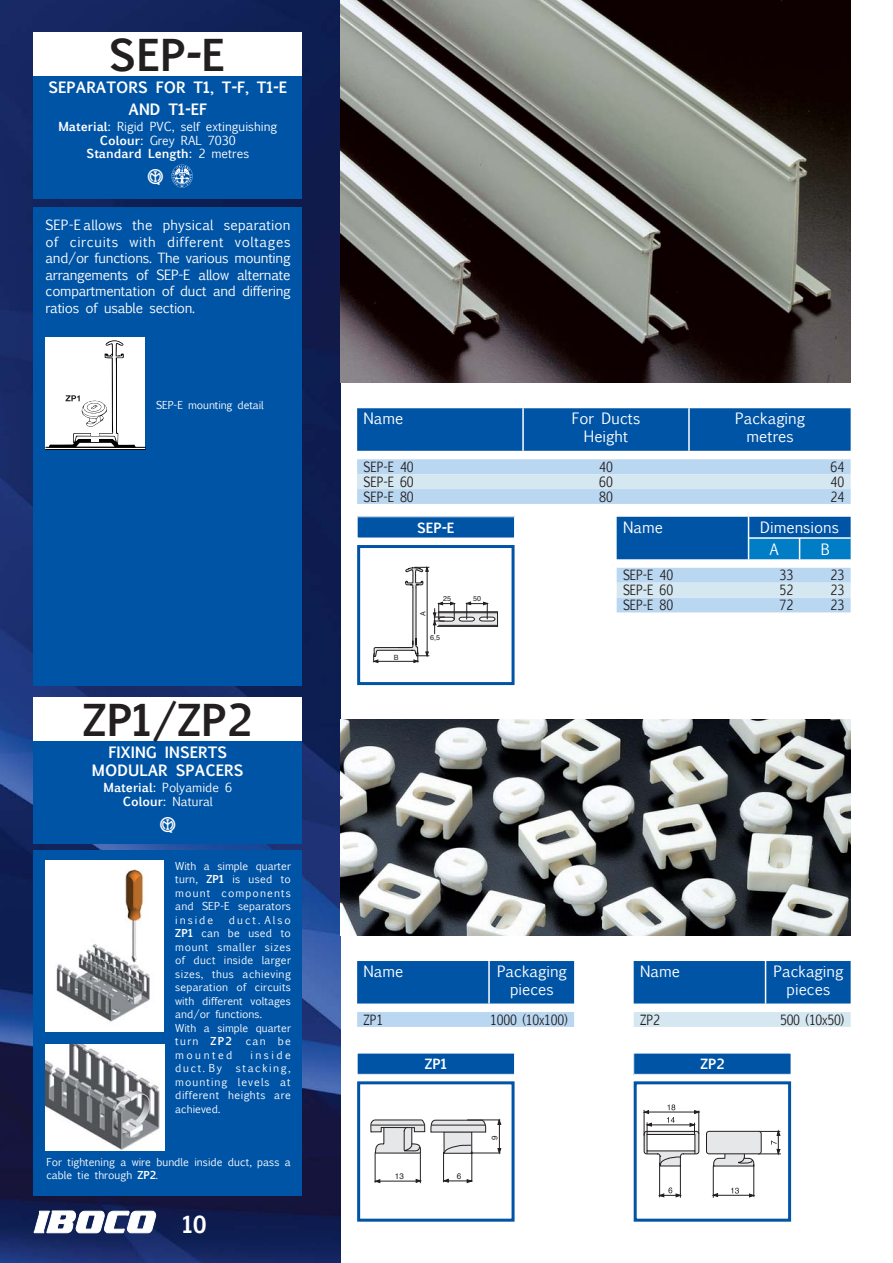
<style>
.page{position:relative;width:893px;height:1263px;background:#fff}
.page>*{position:absolute;margin:0;border:0;box-sizing:border-box;transform-origin:0 0}
.t1{font:700 42px "Euphemia UCAS";color:#231f20}
.t2{font:700 22.5px "Euphemia UCAS";color:#fff}
.t3{font:21px "Technical LH Pi Two";color:#fff}
.t4{font:15px/18px "Euphemia UCAS";color:#fff;text-align:center}
.t5{font:700 15px/21.6px "Euphemia UCAS";color:#fff;text-align:center}
.t6{font:13.5px/16.5px "Euphemia UCAS";letter-spacing:-.02em;color:#fff;text-align:justify}
.t7{font:13.5px "Euphemia UCAS";color:#231f20;scale:.87 1}
.t8{font:13.5px "Euphemia UCAS";letter-spacing:-.02em;color:#231f20;scale:.87 1}
.t9{font:700 13.5px "Euphemia UCAS";color:#fff}
.t10{font:12px/13.5px "Euphemia UCAS";color:#fff;text-align:center}
.t11{font:10.5px/13.5px "Euphemia UCAS";letter-spacing:.02em;color:#fff;text-align:justify}
.t12{font:10.5px/13.5px "Euphemia UCAS";color:#fff}
.t13{font:10.5px "Euphemia UCAS";letter-spacing:-.01em;color:#fff}
.t14{font:10.5px "Euphemia UCAS";letter-spacing:.23em;color:#fff}
.t15{font:8.1px "Helvetica";color:#231f20}
.t16{font:7.2px "Helvetica";color:#231f20}
.s1{font-weight:700}
</style>
<div class="page">
<img style="left:0;top:0;width:340px;height:1263px">
<svg style="left:33px;top:1199px;width:123px;height:35px"></svg>
<img style="left:340px;top:0;width:510px;height:383px">
<div style="left:34px;top:33px;width:268px;height:166px;background:#0054a6"></div>
<div style="left:34px;top:33px;width:268px;height:43px;background:#fff"></div>
<div style="left:34px;top:207px;width:268px;height:478px;background:#0054a6"></div>
<div style="left:46px;top:338px;width:99px;height:111px;background:#fff"></div>
<svg style="left:49px;top:340px;width:96px;height:107px"></svg>
<hr style="left:46px;top:449px;width:99px;height:1px;background:#000">
<hr style="left:46px;top:447px;width:99px;height:1px;background:#000">
<div style="left:357px;top:408px;width:493px;height:43px;background:#0054a6"></div>
<svg style="left:357px;top:459px;width:493px;height:45px;background:#c3dcf0"></svg>
<hr style="left:522px;top:408px;width:2px;height:43px;background:#fff">
<hr style="left:688px;top:408px;width:1px;height:43px;background:#fff">
<div style="left:357px;top:517px;width:157px;height:21px;background:#0054a6"></div>
<svg style="left:373px;top:567px;width:125px;height:96px"></svg>
<div style="left:357px;top:545px;width:157px;height:140px;border:3px solid #0054a6"></div>
<svg style="left:616px;top:517px;width:234px;height:42px;background:#015dac"></svg>
<svg style="left:616px;top:568px;width:234px;height:44px;background:#c4dcf0"></svg>
<hr style="left:747px;top:539px;width:2px;height:20px;background:#fff">
<hr style="left:747px;top:517px;width:2px;height:20px;background:#fff">
<hr style="left:798px;top:539px;width:2px;height:20px;background:#fff">
<hr style="left:747px;top:537px;width:52px;height:2px;background:#fff">
<hr style="left:799px;top:537px;width:51px;height:2px;background:#fff">
<div style="left:34px;top:697px;width:268px;height:147px;background:#0054a6"></div>
<div style="left:34px;top:697px;width:268px;height:44px;background:#fff"></div>
<img style="left:340px;top:720px;width:510px;height:216px">
<img style="left:172px;top:165px;width:20px;height:23px">
<div style="left:34px;top:850px;width:268px;height:346px;background:#0054a6"></div>
<img style="left:46px;top:860px;width:117px;height:171px">
<img style="left:46px;top:1044px;width:118px;height:107px">
<div style="left:357px;top:1053px;width:157px;height:21px;background:#0054a6"></div>
<svg style="left:497px;top:1148px;width:4px;height:6px"></svg>
<svg style="left:497px;top:1119px;width:4px;height:6px"></svg>
<hr style="left:470px;top:1153px;width:30px;height:1px;background:#231f20">
<hr style="left:467px;top:1120px;width:33px;height:1px;background:#231f20">
<hr style="left:499px;top:1120px;width:1px;height:32px;background:#231f20">
<hr style="left:420px;top:1153px;width:1px;height:30px;background:#231f20">
<hr style="left:471px;top:1151px;width:1px;height:31px;background:#231f20">
<svg style="left:443px;top:1179px;width:29px;height:4px"></svg>
<svg style="left:416px;top:1179px;width:5px;height:4px"></svg>
<hr style="left:375px;top:1181px;width:44px;height:1px;background:#231f20">
<hr style="left:375px;top:1152px;width:1px;height:31px;background:#231f20">
<svg style="left:375px;top:1179px;width:5px;height:4px"></svg>
<svg style="left:370px;top:1119px;width:116px;height:35px"></svg>
<hr style="left:443px;top:1152px;width:1px;height:30px;background:#231f20">
<div style="left:357px;top:1081px;width:157px;height:141px;border:3px solid #0054a6"></div>
<div style="left:357px;top:1012px;width:217px;height:15px;background:#bad7f1"></div>
<div style="left:357px;top:961px;width:217px;height:43px;background:#0054a6"></div>
<div style="left:633px;top:1012px;width:217px;height:15px;background:#d5e7f0"></div>
<div style="left:633px;top:961px;width:217px;height:43px;background:#0054a6"></div>
<div style="left:633px;top:1053px;width:158px;height:21px;background:#0054a6"></div>
<hr style="left:680px;top:1165px;width:1px;height:33px;background:#231f20">
<hr style="left:659px;top:1163px;width:1px;height:34px;background:#231f20">
<svg style="left:658px;top:1188px;width:23px;height:9px"></svg>
<svg style="left:731px;top:1188px;width:8px;height:6px"></svg>
<hr style="left:713px;top:1166px;width:1px;height:32px;background:#231f20">
<hr style="left:753px;top:1164px;width:1px;height:33px;background:#231f20">
<hr style="left:713px;top:1195px;width:39px;height:1px;background:#231f20">
<svg style="left:712px;top:1193px;width:5px;height:4px"></svg>
<div style="left:706px;top:1131px;width:55px;height:23px;background:#e6e7e8;border:1px solid #231f20;border-radius:3px"></div>
<svg style="left:712px;top:1130px;width:68px;height:37px"></svg>
<svg style="left:643px;top:1104px;width:56px;height:63px"></svg>
<div style="left:633px;top:1081px;width:158px;height:141px;border:3px solid #0054a6"></div>
<h1 class="t1" style="left:109px;top:25px;width:118px">SEP-E</h1>
<h3 class="t5" style="left:48px;top:76px;width:240px">SEPARATORS FOR T1, T-F, T1-E<br>AND T1-EF</h3>
<p class="t10" style="left:58px;top:119px;width:220px"><span class="s1">Material:</span> Rigid PVC, self extinguishing<br><span class="s1">Colour:</span> Grey RAL 7030<br><span class="s1">Standard Length:</span> 2 metres</p>
<h3 class="t3" style="left:146px;top:166px;width:20px">-</h3>
<p class="t6" style="left:46px;top:216px;width:246px">SEP-E allows the physical separation of circuits with different voltages and/or functions. The various mounting arrangements of SEP-E allow alternate compartmentation of duct and differing ratios of usable section.</p>
<p class="t13" style="left:156px;top:397px;width:109px">SEP-E mounting detail</p>
<h1 class="t1" style="left:83px;top:690px;width:170px">ZP1/ZP2</h1>
<h3 class="t5" style="left:92px;top:742px;width:153px;line-height:18px">FIXING INSERTS<br>MODULAR SPACERS</h3>
<p class="t10" style="left:104px;top:780px;width:130px"><span class="s1">Material:</span> Polyamide 6<br><span class="s1">Colour:</span> Natural</p>
<h3 class="t3" style="left:158px;top:814px;width:20px">-</h3>
<p class="t11" style="left:175px;top:858px;width:117px">With a simple quarter turn, <span class="s1">ZP1</span> is used to mount components and SEP-E separators inside</p>
<p class="t11" style="left:175px;top:912px;width:117px;text-align:left;text-indent:54px">duct. Also<br><span class="s1">ZP1</span> can be used to mount smaller sizes of duct inside larger sizes, thus achieving separation of circuits with different voltages and/or functions.<br>With a simple quarter turn <span class="s1">ZP2</span></p>
<p class="t11" style="left:246px;top:1034px;width:47px">can be</p>
<p class="t14" style="left:175px;top:1047px;width:59px">mounted</p>
<p class="t11" style="left:251px;top:1047px;width:42px">inside</p>
<p class="t11" style="left:175px;top:1061px;width:48px">duct. By</p>
<p class="t11" style="left:175px;top:1061px;width:117px;text-indent:61px">stacking, mounting levels at different heights are achieved.</p>
<p class="t12" style="left:46px;top:1155px;width:246px">For tightening a wire bundle inside duct, pass a cable tie through <span class="s1">ZP2</span>.</p>
<h2 class="t2" style="left:182px;top:1208px;width:26px">10</h2>
<h3 class="t4" style="left:363px;top:409px;width:41px">Name</h3>
<h3 class="t4" style="left:571px;top:409px;width:70px">For Ducts<br>Height</h3>
<h3 class="t4" style="left:735px;top:409px;width:71px">Packaging metres</h3>
<p class="t7" style="left:363px;top:457px;width:59px">SEP-E 40</p>
<p class="t7" style="left:599px;top:457px;width:17px">40</p>
<p class="t7" style="left:830px;top:457px;width:17px">64</p>
<p class="t7" style="left:363px;top:472px;width:59px">SEP-E 60</p>
<p class="t7" style="left:599px;top:472px;width:17px">60</p>
<p class="t7" style="left:830px;top:472px;width:17px">40</p>
<p class="t7" style="left:363px;top:487px;width:59px">SEP-E 80</p>
<p class="t7" style="left:599px;top:487px;width:17px">80</p>
<p class="t7" style="left:830px;top:487px;width:17px">24</p>
<p class="t9" style="left:417px;top:518px;width:39px">SEP-E</p>
<h3 class="t4" style="left:623px;top:517px;width:41px">Name</h3>
<h3 class="t4" style="left:769px;top:515px;width:71px;line-height:22.2px;text-align:left;text-indent:-9px">Dimensions<br>A</h3>
<h3 class="t4" style="left:820px;top:539px;width:11px">B</h3>
<p class="t16" style="left:394px;top:654px;width:6px">B</p>
<p class="t16" style="left:420px;top:616px;width:6px;rotate:-90deg">A</p>
<p class="t16" style="left:443px;top:596px;width:9px">25</p>
<p class="t16" style="left:430px;top:635px;width:11px">6,5</p>
<p class="t16" style="left:473px;top:596px;width:9px">50</p>
<p class="t7" style="left:623px;top:566px;width:59px">SEP-E 40</p>
<p class="t7" style="left:779px;top:566px;width:17px">33</p>
<p class="t7" style="left:830px;top:566px;width:17px">23</p>
<p class="t7" style="left:623px;top:581px;width:59px">SEP-E 60</p>
<p class="t7" style="left:779px;top:581px;width:17px">52</p>
<p class="t7" style="left:830px;top:581px;width:17px">23</p>
<p class="t7" style="left:623px;top:595px;width:59px">SEP-E 80</p>
<p class="t7" style="left:779px;top:595px;width:17px">72</p>
<p class="t7" style="left:830px;top:595px;width:17px">23</p>
<h3 class="t4" style="left:363px;top:961px;width:41px">Name</h3>
<h3 class="t4" style="left:497px;top:961px;width:71px">Packaging pieces</h3>
<p class="t7" style="left:363px;top:1010px;width:24px">ZP1</p>
<p class="t8" style="left:490px;top:1010px;width:91px">1000 (10x100)</p>
<p class="t9" style="left:425px;top:1054px;width:24px">ZP1</p>
<p class="t15" style="left:395px;top:1172px;width:11px">13</p>
<p class="t15" style="left:456px;top:1173px;width:6px">6</p>
<p class="t15" style="left:491px;top:1140px;width:6px;rotate:-90deg">9</p>
<h3 class="t4" style="left:640px;top:961px;width:41px">Name</h3>
<h3 class="t4" style="left:773px;top:961px;width:71px">Packaging pieces</h3>
<p class="t7" style="left:640px;top:1010px;width:24px">ZP2</p>
<p class="t8" style="left:780px;top:1010px;width:75px">500 (10x50)</p>
<p class="t9" style="left:700px;top:1054px;width:25px">ZP2</p>
</div>
